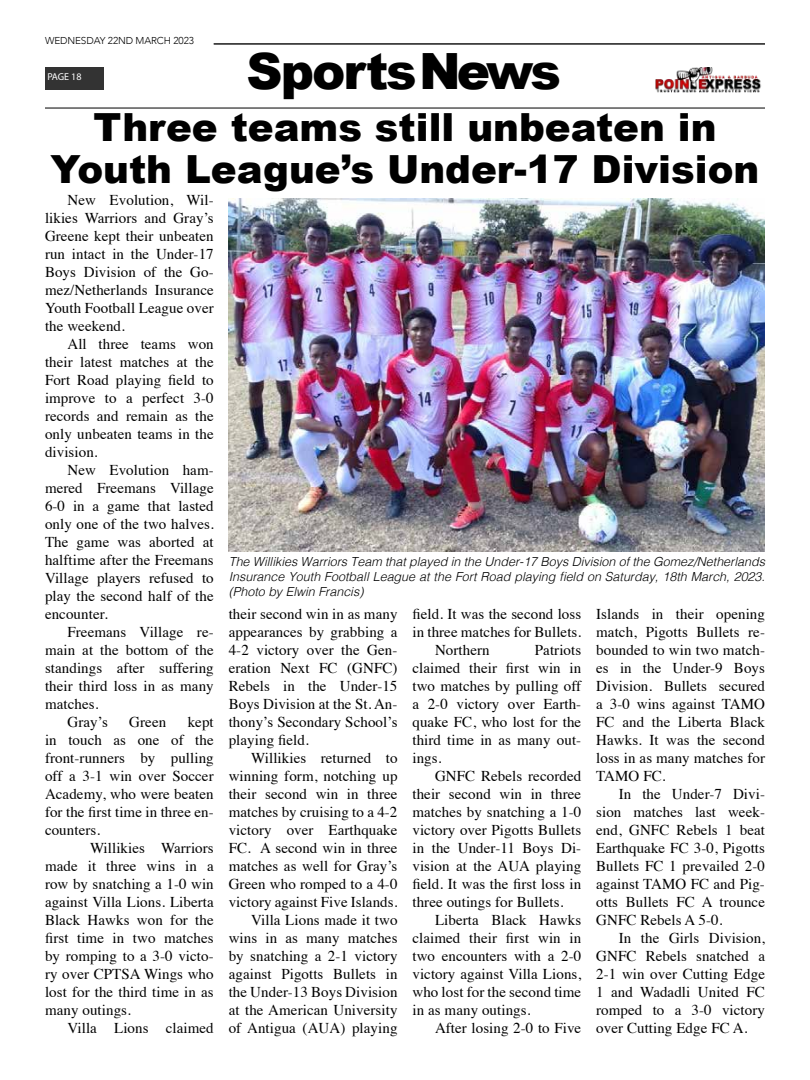
<style>
.page{position:relative;width:810px;height:1080px;background:#fff}
.page>*{position:absolute;margin:0;border:0;box-sizing:border-box;transform-origin:0 0}
.t1{font:900 50px "Arial";letter-spacing:-.04em;color:#000}
.t2{font:900 38.75px/41.2px "Arial";color:#000;text-align:center}
.t3{font:15px/18px "Times";letter-spacing:.005em;color:#000;text-align:justify}
.t4{font:italic 300 12.5px/15px "Helvetica";color:#000;text-align:justify}
.t5{font:300 10px "Avenir";letter-spacing:-.01em;color:#000}
.t6{font:10px "Myriad Pro";letter-spacing:-.005em;color:#fff}
</style>
<div class="page">
<div style="left:45px;top:67px;width:58px;height:22px;background:#333"></div>
<img style="left:656px;top:67px;width:105px;height:25px">
<hr style="left:45px;top:107px;width:720px;height:2px;background:#333">
<hr style="left:214px;top:43px;width:551px;height:2px;background:#333">
<img style="left:229px;top:199px;width:536px;height:352px">
<p class="t5" style="left:45px;top:34px;width:151px">WEDNESDAY 22ND MARCH 2023</p>
<p class="t6" style="left:47px;top:71px;width:36px">PAGE 18</p>
<h1 class="t1" style="left:247px;top:35px;width:316px">SportsNews</h1>
<h2 class="t2" style="left:51px;top:106px;width:710px">Three teams still unbeaten in<br>Youth League’s Under-17 Division</h2>
<p class="t3" style="left:45px;top:190px;width:170px;text-indent:22px">New Evolution, Wil&shy;likies Warriors and Gray’s Greene kept their unbeaten run intact in the Under-17<br>Boys Division of the Go&shy;mez/Netherlands Insurance Youth Football League over the weekend.</p>
<p class="t3" style="left:45px;top:334px;width:170px;text-indent:22px">All three teams won their latest matches at the Fort Road playing field to improve to a perfect 3-0 records and remain as the only unbeaten teams in the division.</p>
<p class="t3" style="left:45px;top:460px;width:170px;text-indent:22px">New Evolution ham&shy;mered Freemans Village 6-0 in a game that lasted only one of the two halves.<br>The game was aborted at halftime after the Freemans Village players refused to play the second half of the encounter.</p>
<p class="t3" style="left:68px;top:622px;width:148px">Freemans Village re-</p>
<p class="t3" style="left:45px;top:640px;width:170px">main at the bottom of the</p>
<p class="t3" style="left:45px;top:658px;width:170px">standings after suffering</p>
<p class="t3" style="left:45px;top:676px;width:170px">their third loss in as many</p>
<p class="t3" style="left:45px;top:694px;width:55px">matches.</p>
<p class="t3" style="left:68px;top:712px;width:42px">Gray’s</p>
<p class="t3" style="left:129px;top:712px;width:38px">Green</p>
<p class="t3" style="left:45px;top:712px;width:170px;text-indent:143px">kept in touch as one of the front-runners by pulling off a 3-1 win over Soccer Academy, who were beaten for the first time in three en&shy;counters.</p>
<p class="t3" style="left:45px;top:838px;width:170px;text-indent:45px">Willikies Warriors made it three wins in a row by snatching a 1-0 win against Villa Lions. Liberta Black Hawks won for the first time in two matches by romping to a 3-0 victo&shy;ry over CPTSA Wings who lost for the third time in as many outings.</p>
<p class="t3" style="left:68px;top:1018px;width:148px">Villa Lions claimed</p>
<p class="t4" style="left:229px;top:554px;width:538px">The Willikies Warriors Team that played in the Under-17 Boys Division of the Gomez/Netherlands Insurance Youth Football League at the Fort Road playing field on Saturday, 18th March, 2023. (Photo by Elwin Francis)</p>
<p class="t3" style="left:229px;top:603px;width:170px">their second win in as many appearances by grabbing a 4-2 victory over the Gen&shy;eration Next FC (GNFC)<br>Rebels in the Under-15<br>Boys Division at the St. An&shy;thony’s Secondary School’s playing field.</p>
<p class="t3" style="left:229px;top:747px;width:170px;text-align:right">Willikies returned to winning form, notching up their second win in three matches by cruising to a 4-2 victory over Earthquake<br>FC. A second win in three matches as well for Gray’s<br>Green who romped to a 4-0 victory against Five Islands.<br>Villa Lions made it two wins in as many matches by snatching a 2-1 victory against Pigotts Bullets in the Under-13 Boys Division at the American University of Antigua (AUA) playing</p>
<p class="t3" style="left:412px;top:603px;width:170px">field. It was the second loss</p>
<p class="t3" style="left:412px;top:621px;width:170px">in three matches for Bullets.</p>
<p class="t3" style="left:435px;top:639px;width:56px">Northern</p>
<p class="t3" style="left:412px;top:639px;width:170px;text-indent:122px">Patriots claimed their first win in two matches by pulling off a 2-0 victory over Earth&shy;quake FC, who lost for the third time in as many out&shy;ings.</p>
<p class="t3" style="left:412px;top:765px;width:170px;text-indent:22px">GNFC Rebels recorded their second win in three matches by snatching a 1-0 victory over Pigotts Bullets in the Under-11 Boys Di&shy;vision at the AUA playing field. It was the first loss in three outings for Bullets.</p>
<p class="t3" style="left:412px;top:909px;width:170px;text-indent:22px">Liberta Black Hawks claimed their first win in two encounters with a 2-0 victory against Villa Lions, who lost for the second time in as many outings.</p>
<p class="t3" style="left:435px;top:1017px;width:148px">After losing 2-0 to Five</p>
<p class="t3" style="left:596px;top:603px;width:170px">Islands in their opening match, Pigotts Bullets re&shy;bounded to win two match&shy;es in the Under-9 Boys Division. Bullets secured a 3-0 wins against TAMO FC and the Liberta Black Hawks. It was the second loss in as many matches for TAMO FC.</p>
<p class="t3" style="left:596px;top:783px;width:170px;text-indent:22px">In the Under-7 Divi&shy;sion matches last week&shy;end, GNFC Rebels 1 beat Earthquake FC 3-0, Pigotts Bullets FC 1 prevailed 2-0 against TAMO FC and Pig&shy;otts Bullets FC A trounce GNFC Rebels A 5-0.</p>
<p class="t3" style="left:596px;top:927px;width:170px;text-indent:22px">In the Girls Division, GNFC Rebels snatched a 2-1 win over Cutting Edge 1 and Wadadli United FC romped to a 3-0 victory over Cutting Edge FC A.</p>
</div>
